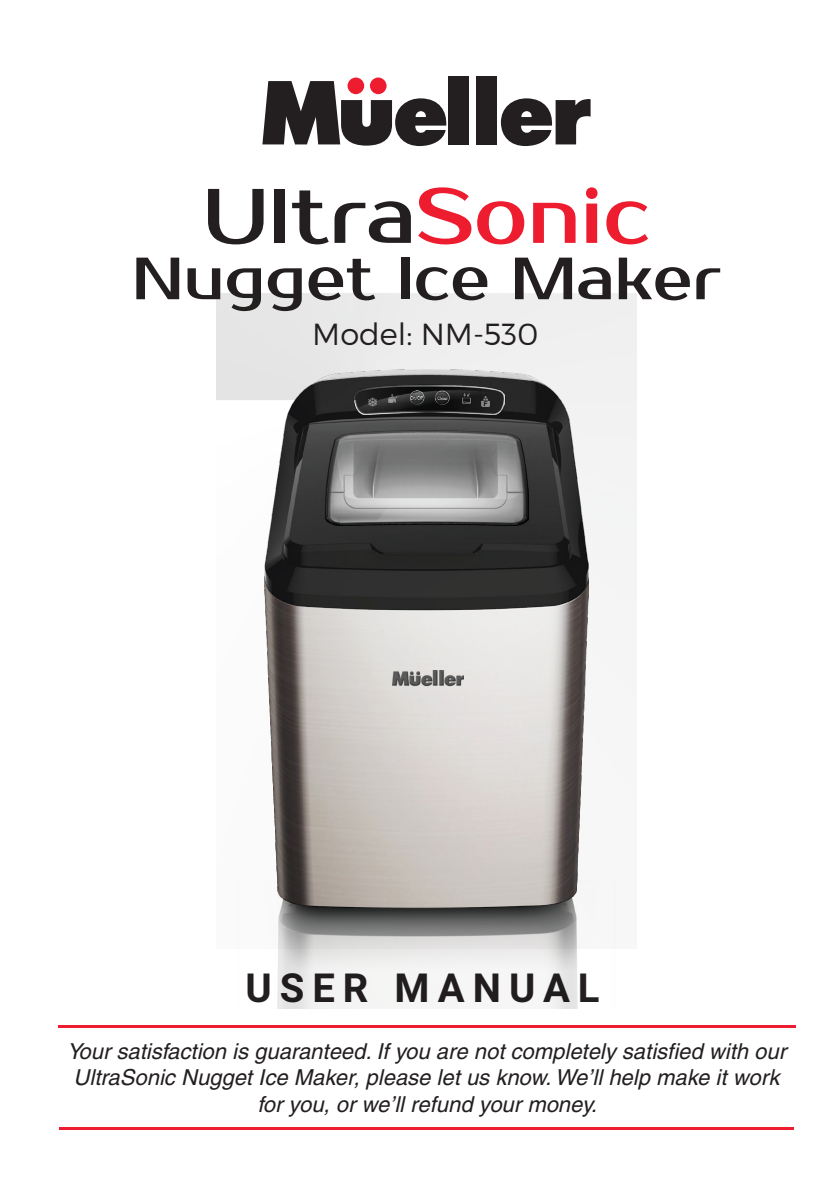
<style>
.page{position:relative;width:840px;height:1191px;background:#fff}
.page>*{position:absolute;margin:0;border:0;box-sizing:border-box;transform-origin:0 0}
.t1{font:77px "Prosto";color:#231f20}
.t2{font:59.4px "Prosto";color:#231f20}
.t3{font:700 40px "Roboto";letter-spacing:.2em;color:#231f20}
.t4{font:300 30.4px "Montserrat";color:#231f20}
.t5{font:italic 22px/26.4px "Helvetica CE";color:#231f20;text-align:center}
.s1{color:#ed1c2f}
</style>
<div class="page">
<hr style="left:59px;top:1127px;width:734px;height:3px;background:#ed1c2f">
<hr style="left:58px;top:1025px;width:737px;height:2px;background:#ed1c2f">
<svg style="left:347px;top:77px;width:17px;height:17px"></svg>
<svg style="left:370px;top:77px;width:16px;height:17px"></svg>
<svg style="left:262px;top:81px;width:185px;height:65px"></svg>
<div style="left:448px;top:76px;width:20px;height:68px;background:#231f20"></div>
<div style="left:476px;top:76px;width:21px;height:68px;background:#231f20"></div>
<svg style="left:500px;top:98px;width:90px;height:48px"></svg>
<img style="left:216px;top:293px;width:420px;height:715px">
<svg style="left:388px;top:395px;width:10px;height:8px"></svg>
<svg style="left:368px;top:397px;width:8px;height:9px"></svg>
<svg style="left:462px;top:394px;width:8px;height:9px"></svg>
<svg style="left:481px;top:396px;width:8px;height:11px"></svg>
<img style="left:410px;top:391px;width:14px;height:5px">
<img style="left:434px;top:391px;width:15px;height:8px">
<img style="left:410px;top:396px;width:38px;height:9px">
<img style="left:265px;top:575px;width:323px;height:332px">
<img style="left:392px;top:670px;width:71px;height:18px">
<img style="left:314px;top:421px;width:234px;height:119px">
<h1 class="t1" style="left:202px;top:170px;width:449px">Ultra<span class="s1">Sonic</span></h1>
<h2 class="t2" style="left:132px;top:243px;width:589px">Nugget Ice Maker</h2>
<h3 class="t4" style="left:312px;top:315px;width:227px">Model: NM-530</h3>
<h3 class="t3" style="left:245px;top:959px;width:355px">USER MANUAL</h3>
<p class="t5" style="left:67px;top:1038px;width:720px">Your satisfaction is guaranteed. If you are not completely satisfied with our<br>UltraSonic Nugget Ice Maker, please let us know. We’ll help make it work for you, or we’ll refund your money.</p>
</div>
